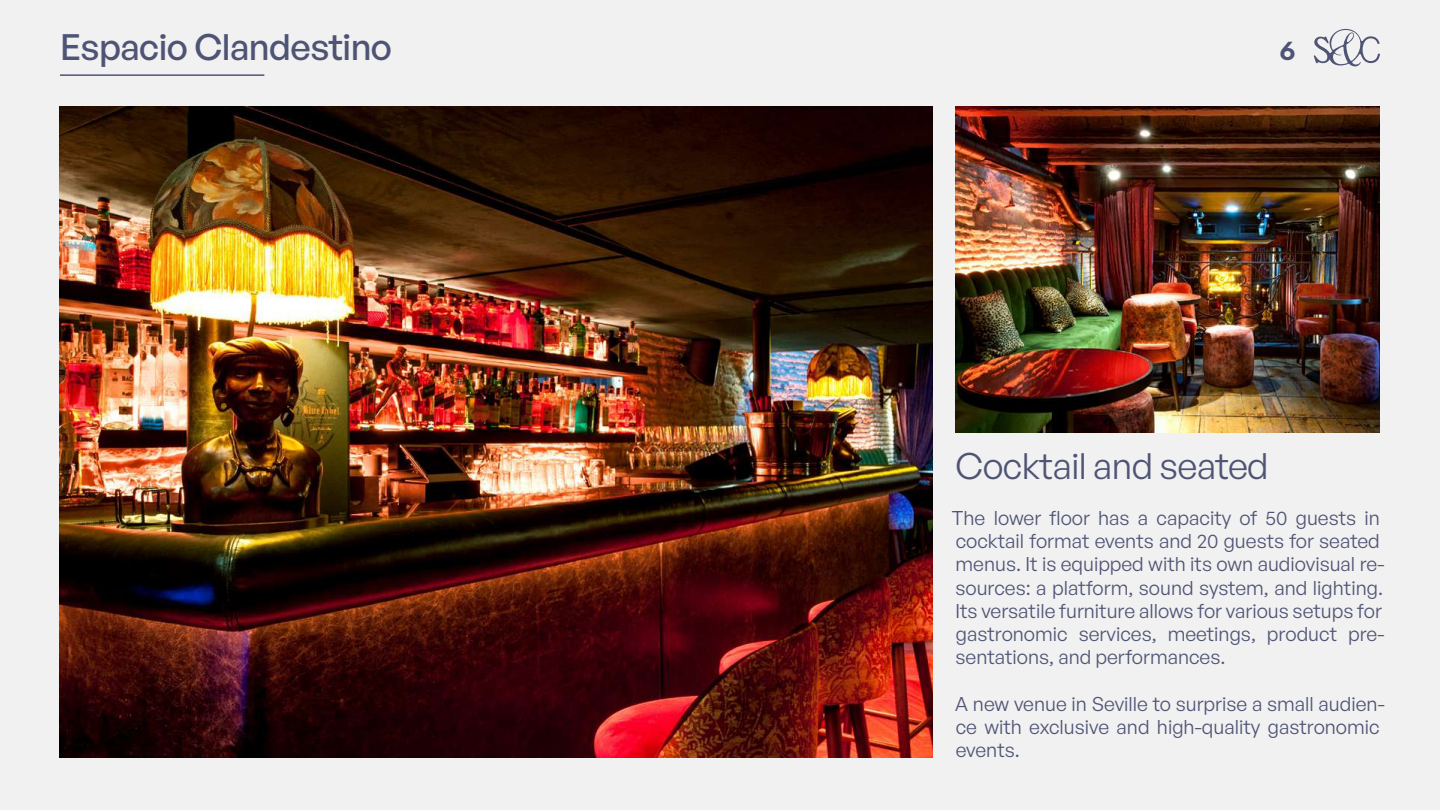
<style>
.page{position:relative;width:1440px;height:810px;background:#f1f1f1}
.page>*{position:absolute;margin:0;border:0;box-sizing:border-box;transform-origin:0 0}
.t1{font:500 36px "General Sans";letter-spacing:-.015em;color:#4f5475}
.t2{font:36px "General Sans";letter-spacing:-.015em;color:#4f5475}
.t3{font:600 27px "General Sans";color:#4f5475}
.t4{font:19.5px/23.2px "General Sans";color:#4f5475}
</style>
<div class="page">
<hr style="left:60px;top:74px;width:204px;height:2px;background:#4f5475">
<svg style="left:1314px;top:29px;width:66px;height:37px"></svg>
<img style="left:59px;top:106px;width:874px;height:652px">
<img style="left:956px;top:106px;width:424px;height:326px">
<h1 class="t1" style="left:60px;top:24px;width:334px">Espacio Clandestino</h1>
<h2 class="t3" style="left:1280px;top:33px;width:17px">6</h2>
<h1 class="t2" style="left:956px;top:443px;width:315px">Cocktail and seated</h1>
<p class="t4" style="left:952px;top:506px;width:434px">The lower floor has a capacity of 50 guests in cocktail format events and 20 guests for seated menus. It is equipped with its own audiovisual re&shy;sources: a platform, sound system, and lighting.<br>Its versatile furniture allows for various setups for gastronomic services, meetings, product pre&shy;sentations, and performances.</p>
<p class="t4" style="left:955px;top:692px;width:431px">A new venue in Seville to surprise a small audien&shy;ce with exclusive and high-quality gastronomic events.</p>
</div>
